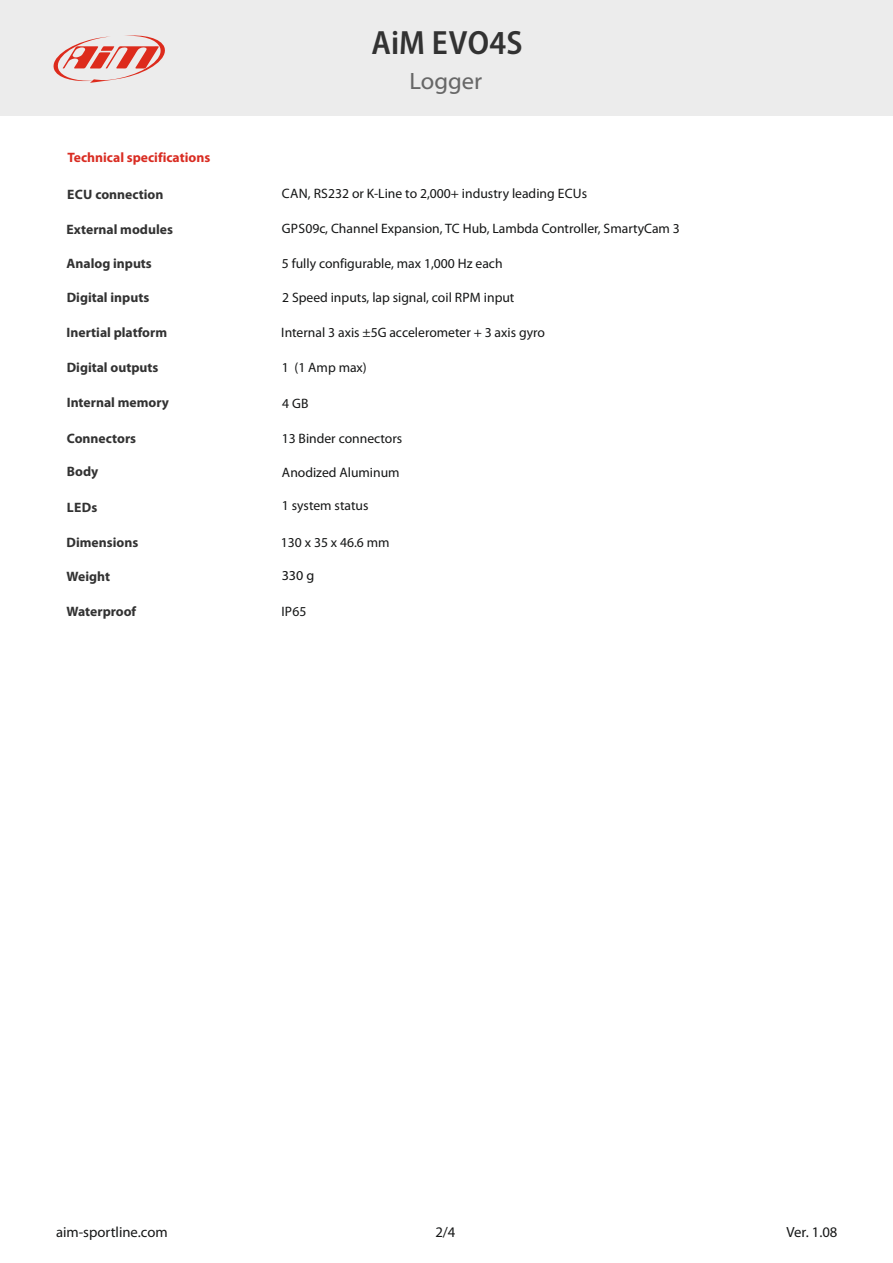
<style>
.page{position:relative;width:893px;height:1263px;background:#fff}
.page>*{position:absolute;margin:0;border:0;box-sizing:border-box;transform-origin:0 0}
.t1{font:600 semi-condensed 33.75px "Myriad Pro";letter-spacing:.005em;color:#323232}
.t2{font:23.7px "Myriad Web Pro";color:#676767}
.t3{font:14.7px "Myriad Pro";color:#151616}
.t4{font:13.65px "Myriad Pro";color:#151616}
.t5{font:700 13.65px "Myriad Pro";color:#323232}
.t6{font:700 13.65px "Myriad Pro";color:#d92c22}
.t7{font:13.65px "Myriad Web Pro";color:#151616}
</style>
<div class="page">
<div style="left:0;top:0;width:892px;height:116px;background:#ececec"></div>
<svg style="left:53px;top:35px;width:112px;height:48px"></svg>
<p class="t6" style="left:67px;top:152px;width:144px">Technical specifications</p>
<h1 class="t1" style="left:372px;top:28px;width:152px">AiM EVO4S</h1>
<h2 class="t2" style="left:409px;top:71px;width:74px">Logger</h2>
<p class="t5" style="left:67px;top:189px;width:98px">ECU connection</p>
<p class="t4" style="left:282px;top:188px;width:307px">CAN, RS232 or K-Line to 2,000+ industry leading ECUs</p>
<p class="t5" style="left:67px;top:224px;width:108px">External modules</p>
<p class="t4" style="left:282px;top:222px;width:400px">GPS09c, Channel Expansion, TC Hub, Lambda Controller, SmartyCam 3</p>
<p class="t5" style="left:67px;top:257px;width:87px">Analog inputs</p>
<p class="t4" style="left:282px;top:257px;width:222px">5 fully configurable, max 1,000 Hz each</p>
<p class="t5" style="left:67px;top:292px;width:84px">Digital inputs</p>
<p class="t4" style="left:282px;top:292px;width:234px">2 Speed inputs, lap signal, coil RPM input</p>
<p class="t5" style="left:67px;top:327px;width:102px">Inertial platform</p>
<p class="t4" style="left:281px;top:327px;width:265px">Internal 3 axis ±5G accelerometer + 3 axis gyro</p>
<p class="t5" style="left:67px;top:362px;width:93px">Digital outputs</p>
<p class="t4" style="left:282px;top:361px;width:87px">1 (1 Amp max)</p>
<p class="t5" style="left:67px;top:396px;width:104px">Internal memory</p>
<p class="t4" style="left:282px;top:397px;width:28px">4 GB</p>
<p class="t5" style="left:67px;top:432px;width:71px">Connectors</p>
<p class="t4" style="left:282px;top:432px;width:122px">13 Binder connectors</p>
<p class="t5" style="left:67px;top:466px;width:33px">Body</p>
<p class="t5" style="left:67px;top:502px;width:32px">LEDs</p>
<p class="t4" style="left:282px;top:467px;width:119px">Anodized Aluminum</p>
<p class="t4" style="left:282px;top:500px;width:88px">1 system status</p>
<p class="t5" style="left:67px;top:537px;width:73px">Dimensions</p>
<p class="t4" style="left:281px;top:536px;width:110px">130 x 35 x 46.6 mm</p>
<p class="t5" style="left:67px;top:570px;width:45px">Weight</p>
<p class="t7" style="left:282px;top:569px;width:34px">330 g</p>
<p class="t5" style="left:67px;top:605px;width:71px">Waterproof</p>
<p class="t4" style="left:281px;top:606px;width:26px">IP65</p>
<p class="t3" style="left:56px;top:1226px;width:113px">aim-sportline.com</p>
<p class="t3" style="left:435px;top:1226px;width:22px">2/4</p>
<p class="t3" style="left:787px;top:1226px;width:52px">Ver. 1.08</p>
</div>
